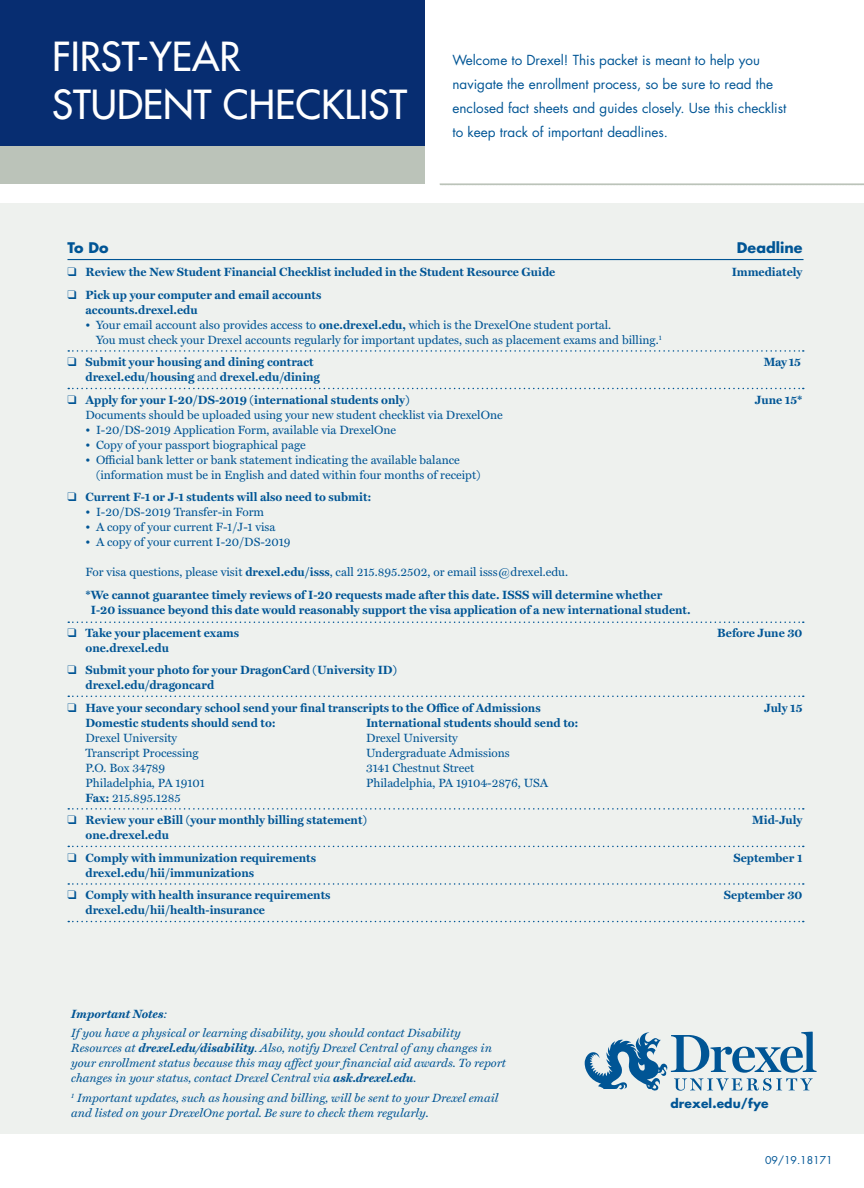
<style>
.page{position:relative;width:864px;height:1188px;background:#fff}
.page>*{position:absolute;margin:0;border:0;box-sizing:border-box;transform-origin:0 0}
.t1{font:500 39px/48px "Futura Std";color:#fff}
.subhead{font:700 14.25px "Futura Std";color:#005595}
._04_Text-1st_Paragra{font:13.5px/24px "Futura Std";color:#005595}
.t2{font:700 12.15px "Futura Std";letter-spacing:.01em;color:#005595}
.t3{font:700 12px/15px "Miller Text";color:#005595}
.t4{font:12px/15px "Miller Text";color:#005595}
.notes{font:italic 12px/15px "Miller Text";color:#005595}
.notes-2{font:italic 700 12px "Miller Text";color:#005595}
.Copy{font:10.5px "Futura Std";color:#005595}
.s1{font-weight:700}
.s2{font-weight:400}
</style>
<div class="page">
<div style="left:0;top:203px;width:864px;height:931px;background:#eef1ee"></div>
<hr style="left:68px;top:259px;width:736px;height:1px;background:#005595">
<svg style="left:68px;top:350px;width:736px;height:2px"></svg>
<svg style="left:68px;top:388px;width:736px;height:1px"></svg>
<svg style="left:68px;top:622px;width:736px;height:1px"></svg>
<svg style="left:68px;top:696px;width:736px;height:1px"></svg>
<svg style="left:68px;top:808px;width:736px;height:2px"></svg>
<svg style="left:68px;top:846px;width:736px;height:1px"></svg>
<svg style="left:68px;top:883px;width:736px;height:2px"></svg>
<svg style="left:68px;top:921px;width:736px;height:1px"></svg>
<svg style="left:585px;top:1032px;width:232px;height:59px"></svg>
<div style="left:0;top:0;width:425px;height:146px;background:#072d71"></div>
<div style="left:0;top:146px;width:425px;height:38px;background:#bbc3b9"></div>
<svg style="left:439px;top:183px;width:425px;height:2px"></svg>
<p class="t1" style="left:52px;top:33px;width:357px">FIRST-YEAR<br>STUDENT CHECKLIST</p>
<p class="_04_Text-1st_Paragra" style="left:453px;top:48px;width:335px">Welcome to Drexel! This packet is meant to help you navigate the enrollment process, so be sure to read the enclosed fact sheets and guides closely. Use this checklist to keep track of important deadlines.</p>
<p class="subhead" style="left:68px;top:238px;width:43px">To Do</p>
<p class="subhead" style="left:737px;top:238px;width:67px">Deadline</p>
<p class="t3" style="left:68px;top:265px;width:489px">❑ Review the New Student Financial Checklist included in the Student Resource Guide</p>
<p class="t3" style="left:732px;top:265px;width:72px">Immediately</p>
<p class="t3" style="left:86px;top:287px;width:237px;text-indent:-18px">❑ Pick up your computer and email accounts accounts.drexel.edu</p>
<p class="t4" style="left:96px;top:317px;width:567px;text-indent:-10px">• Your email account also provides access to <span class="s1">one.drexel.edu,</span> which is the DrexelOne student portal.<br>You must check your Drexel accounts regularly for important updates, such as placement exams and billing.<sup>1</sup></p>
<p class="t3" style="left:68px;top:355px;width:248px">❑ Submit your housing and dining contract</p>
<p class="t3" style="left:764px;top:355px;width:39px">May 15</p>
<p class="t3" style="left:86px;top:370px;width:236px">drexel.edu/housing <span class="s2">and</span> drexel.edu/dining</p>
<p class="t3" style="left:68px;top:393px;width:344px">❑ Apply for your I-20/DS-2019 (international students only)</p>
<p class="t3" style="left:755px;top:393px;width:49px">June 15*</p>
<p class="t4" style="left:86px;top:408px;width:419px">Documents should be uploaded using your new student checklist via DrexelOne</p>
<p class="t4" style="left:86px;top:423px;width:312px">• I-20/DS-2019 Application Form, available via DrexelOne</p>
<p class="t4" style="left:86px;top:438px;width:222px">• Copy of your passport biographical page</p>
<p class="t4" style="left:96px;top:453px;width:386px;text-indent:-10px">• Official bank letter or bank statement indicating the available balance (information must be in English and dated within four months of receipt)</p>
<p class="t3" style="left:68px;top:490px;width:305px">❑ Current F-1 or J-1 students will also need to submit:</p>
<p class="t4" style="left:86px;top:505px;width:180px">• I-20/DS-2019 Transfer-in Form</p>
<p class="t4" style="left:86px;top:520px;width:192px">• A copy of your current F-1/J-1 visa</p>
<p class="t4" style="left:86px;top:535px;width:207px">• A copy of your current I-20/DS-2019</p>
<p class="t4" style="left:86px;top:565px;width:484px">For visa questions, please visit <span class="s1">drexel.edu/isss</span>, call 215.895.2502, or email isss@drexel.edu.</p>
<p class="t3" style="left:91px;top:588px;width:601px;text-indent:-5px">*We cannot guarantee timely reviews of I-20 requests made after this date. ISSS will determine whether<br>I-20 issuance beyond this date would reasonably support the visa application of a new international student.</p>
<p class="t3" style="left:68px;top:625px;width:173px">❑ Take your placement exams</p>
<p class="t3" style="left:717px;top:625px;width:87px">Before June 30</p>
<p class="t3" style="left:86px;top:640px;width:85px">one.drexel.edu</p>
<p class="t3" style="left:86px;top:663px;width:313px;text-indent:-18px">❑ Submit your photo for your DragonCard (University ID) drexel.edu/dragoncard</p>
<p class="t3" style="left:68px;top:700px;width:475px">❑ Have your secondary school send your final transcripts to the Office of Admissions</p>
<p class="t3" style="left:764px;top:700px;width:40px">July 15</p>
<p class="t3" style="left:86px;top:715px;width:192px">Domestic students should send to:</p>
<p class="t3" style="left:366px;top:715px;width:214px">International students should send to:</p>
<p class="t4" style="left:86px;top:730px;width:93px">Drexel University</p>
<p class="t4" style="left:366px;top:730px;width:93px">Drexel University</p>
<p class="t4" style="left:86px;top:745px;width:115px">Transcript Processing</p>
<p class="t4" style="left:366px;top:745px;width:145px">Undergraduate Admissions</p>
<p class="t4" style="left:86px;top:760px;width:81px">P.O. Box 34789</p>
<p class="t4" style="left:366px;top:760px;width:110px">3141 Chestnut Street</p>
<p class="t4" style="left:86px;top:775px;width:121px">Philadelphia, PA 19101</p>
<p class="t4" style="left:366px;top:775px;width:184px">Philadelphia, PA 19104-2876, USA</p>
<p class="t4" style="left:86px;top:790px;width:97px"><span class="s1">Fax:</span> 215.895.1285</p>
<p class="t3" style="left:68px;top:813px;width:301px">❑ Review your eBill (your monthly billing statement)</p>
<p class="t3" style="left:752px;top:813px;width:52px">Mid-July</p>
<p class="t3" style="left:86px;top:828px;width:85px">one.drexel.edu</p>
<p class="t3" style="left:68px;top:850px;width:250px">❑ Comply with immunization requirements</p>
<p class="t3" style="left:733px;top:850px;width:71px">September 1</p>
<p class="t3" style="left:86px;top:865px;width:170px">drexel.edu/hii/immunizations</p>
<p class="t3" style="left:68px;top:888px;width:264px">❑ Comply with health insurance requirements</p>
<p class="t3" style="left:724px;top:888px;width:80px">September 30</p>
<p class="t3" style="left:86px;top:903px;width:181px">drexel.edu/hii/health-insurance</p>
<p class="notes-2" style="left:71px;top:1007px;width:97px">Important Notes<span class="s2">:</span></p>
<p class="notes" style="left:71px;top:1026px;width:436px">If you have a physical or learning disability, you should contact Disability Resources at <span class="s1">drexel.edu/disability</span>. Also, notify Drexel Central of any changes in your enrollment status because this may affect your financial aid awards. To report changes in your status, contact Drexel Central via <span class="s1">ask.drexel.edu</span>.</p>
<p class="notes" style="left:71px;top:1091px;width:429px"><sup>1</sup> Important updates, such as housing and billing, will be sent to your Drexel email and listed on your DrexelOne portal. Be sure to check them regularly.</p>
<p class="t2" style="left:670px;top:1096px;width:100px">drexel.edu/fye</p>
<p class="Copy" style="left:765px;top:1154px;width:69px">09/19.18171</p>
</div>
